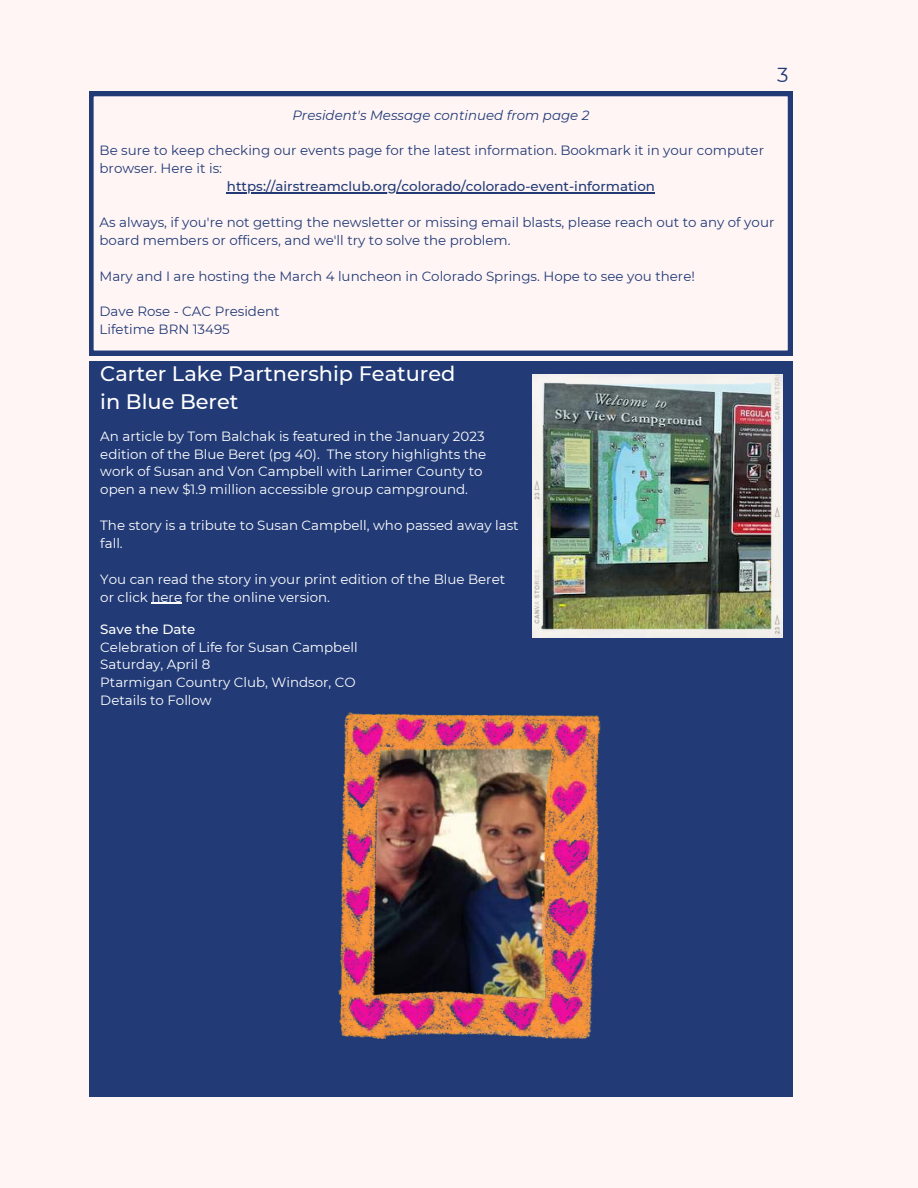
<style>
.page{position:relative;width:918px;height:1188px;background:#fff5f5}
.page>*{position:absolute;margin:0;border:0;box-sizing:border-box;transform-origin:0 0}
.t1{font:500 20.85px/28.2px "Montserrat";color:#fff}
.t2{font:20.25px "Montserrat";color:#223b76}
.t3{font:13.35px/17.9px "Montserrat";color:#fff}
.t4{font:13.35px/17.9px "Montserrat";color:#223b76}
.t5{font:500 13.35px "Montserrat";color:#223b76}
.t6{font:italic 13.35px "Montserrat";color:#223b76}
.t7{font:500 13.35px "Montserrat";color:#fff}
</style>
<div class="page">
<svg style="left:89px;top:92px;width:703px;height:263px"></svg>
<hr style="left:227px;top:192px;width:428px;height:1px;background:#223b76">
<div style="left:89px;top:361px;width:703px;height:735px;background:#223b76"></div>
<img style="left:339px;top:713px;width:261px;height:325px">
<img style="left:532px;top:374px;width:250px;height:263px">
<hr style="left:151px;top:603px;width:31px;height:1px;background:#fff">
<h2 class="t2" style="left:777px;top:63px;width:13px">3</h2>
<p class="t6" style="left:292px;top:107px;width:299px">President's Message continued from page 2</p>
<p class="t4" style="left:100px;top:142px;width:666px">Be sure to keep checking our events page for the latest information. Bookmark it in your computer browser. Here it is:</p>
<p class="t5" style="left:227px;top:178px;width:430px">https://airstreamclub.org/colorado/colorado-event-information</p>
<p class="t4" style="left:100px;top:213px;width:676px">As always, if you're not getting the newsletter or missing email blasts, please reach out to any of your board members or officers, and we'll try to solve the problem.</p>
<p class="t4" style="left:100px;top:267px;width:597px">Mary and I are hosting the March 4 luncheon in Colorado Springs. Hope to see you there!</p>
<p class="t4" style="left:100px;top:303px;width:182px">Dave Rose - CAC President<br>Lifetime BRN 13495</p>
<h1 class="t1" style="left:100px;top:359px;width:357px">Carter Lake Partnership Featured in Blue Beret</h1>
<p class="t3" style="left:100px;top:427px;width:388px">An article by Tom Balchak is featured in the January 2023 edition of the Blue Beret (pg 40). The story highlights the work of Susan and Von Campbell with Larimer County to open a new $1.9 million accessible group campground.</p>
<p class="t3" style="left:100px;top:516px;width:420px">The story is a tribute to Susan Campbell, who passed away last fall.</p>
<p class="t3" style="left:100px;top:570px;width:406px">You can read the story in your print edition of the Blue Beret or click here for the online version.</p>
<p class="t7" style="left:100px;top:621px;width:96px">Save the Date</p>
<p class="t3" style="left:100px;top:638px;width:259px">Celebration of Life for Susan Campbell<br>Saturday, April 8<br>Ptarmigan Country Club, Windsor, CO<br>Details to Follow</p>
</div>
